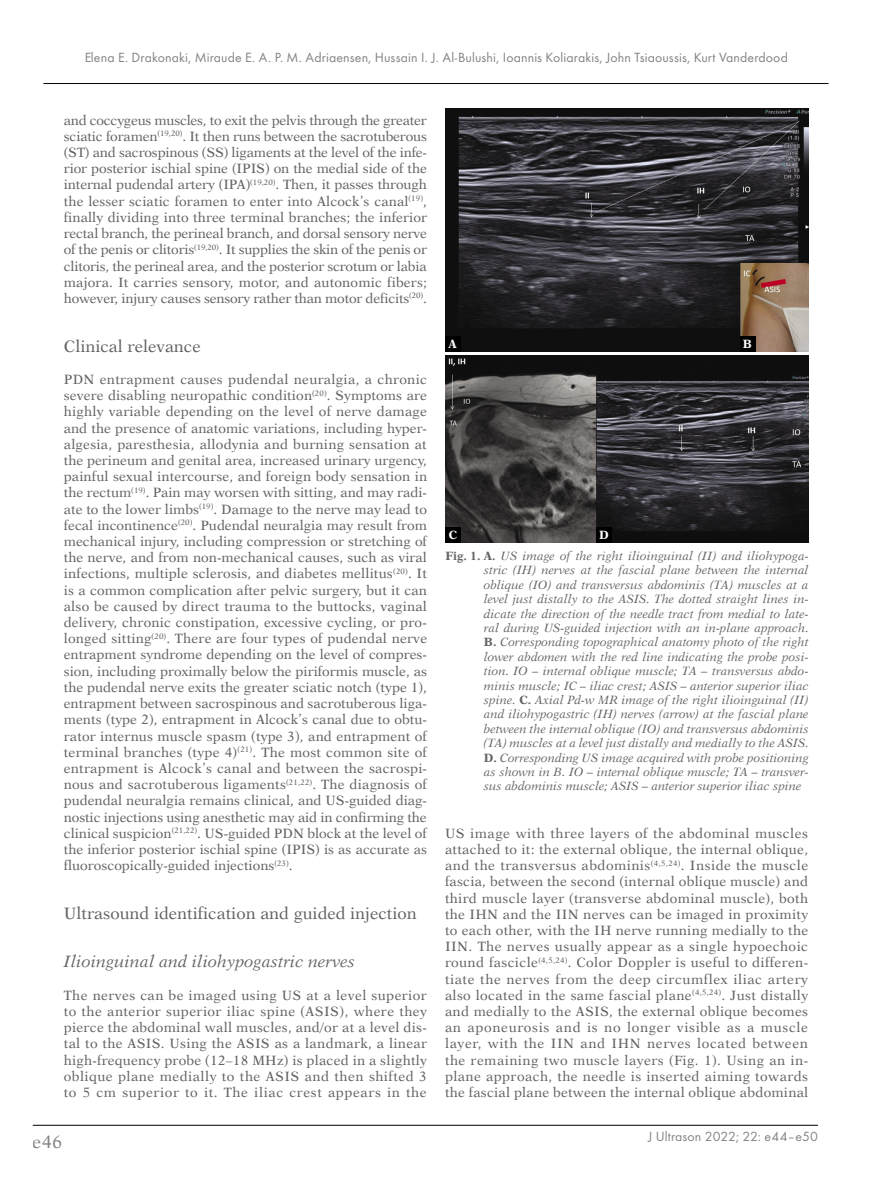
<style>
.page{position:relative;width:872px;height:1191px;background:#fff}
.page>*{position:absolute;margin:0;border:0;box-sizing:border-box;transform-origin:0 0}
.t1{font:18px "Dutch 823 EU Normal";color:#636363}
._2st_Srodtytul_PL_An{font:16.5px "Dutch 823 EU Normal";color:#636363}
._3st_Srodtytul_PL_An{font:16.5px "Dutch 823 EU Italic";color:#636363}
.t2{font:13.8px "Futura TCE";letter-spacing:.01em;color:#636363}
.BANG_-_Body_Ang{font:13.5px/16.2px "Dutch 823 EU Normal";letter-spacing:.01em;color:#636363;text-align:justify}
.Normalny{font:12px/14.4px "Dutch 823 EU Italic";color:#636363;text-align:justify}
.Normalny-2{font:12px "Dutch 823 EU Bold";color:#fff}
.s1{font-family:"Dutch 823 EU Bold"}
</style>
<div class="page">
<hr style="left:33px;top:1125px;width:785px;height:1px;background:#000">
<hr style="left:43px;top:83px;width:785px;height:1px;background:#000">
<img style="left:445px;top:108px;width:363px;height:243px">
<img style="left:445px;top:355px;width:363px;height:187px">
<div style="left:445px;top:336px;width:15px;height:15px;background:#000"></div>
<div style="left:445px;top:527px;width:16px;height:15px;background:#000"></div>
<div style="left:596px;top:527px;width:16px;height:15px;background:#000"></div>
<div style="left:740px;top:336px;width:15px;height:15px;background:#000"></div>
<p class="t2" style="left:84px;top:49px;width:705px">Elena E. Drakonaki, Miraude E. A. P. M. Adriaensen, Hussain I. J. Al-Bulushi, Ioannis Koliarakis, John Tsiaoussis, Kurt Vanderdood</p>
<p class="BANG_-_Body_Ang" style="left:64px;top:112px;width:365px">and coccygeus muscles, to exit the pelvis through the greater sciatic foramen<sup>(19,20)</sup>. It then runs between the sacrotuberous (ST) and sacrospinous (SS) ligaments at the level of the infe&shy;rior posterior ischial spine (IPIS) on the medial side of the internal pudendal artery (IPA)<sup>(19,20)</sup>. Then, it passes through the lesser sciatic foramen to enter into Alcock’s canal<sup>(19)</sup>, finally dividing into three terminal branches; the inferior rectal branch, the perineal branch, and dorsal sensory nerve of the penis or clitoris<sup>(19,20)</sup>. It supplies the skin of the penis or clitoris, the perineal area, and the posterior scrotum or labia majora. It carries sensory, motor, and autonomic fibers; however, injury causes sensory rather than motor deficits<sup>(20)</sup>.</p>
<p class="_2st_Srodtytul_PL_An" style="left:64px;top:336px;width:138px">Clinical relevance</p>
<p class="BANG_-_Body_Ang" style="left:64px;top:371px;width:365px">PDN entrapment causes pudendal neuralgia, a chronic severe disabling neuropathic condition<sup>(20)</sup>. Symptoms are highly variable depending on the level of nerve damage and the presence of anatomic variations, including hyper&shy;algesia, paresthesia, allodynia and burning sensation at the perineum and genital area, increased urinary urgency, painful sexual intercourse, and foreign body sensation in the rectum<sup>(19)</sup>. Pain may worsen with sitting, and may radi&shy;ate to the lower limbs<sup>(19)</sup>. Damage to the nerve may lead to fecal incontinence<sup>(20)</sup>. Pudendal neuralgia may result from mechanical injury, including compression or stretching of the nerve, and from non-mechanical causes, such as viral infections, multiple sclerosis, and diabetes mellitus<sup>(20)</sup>. It is a common complication after pelvic surgery, but it can also be caused by direct trauma to the buttocks, vaginal delivery, chronic constipation, excessive cycling, or pro&shy;longed sitting<sup>(20)</sup>. There are four types of pudendal nerve entrapment syndrome depending on the level of compres&shy;sion, including proximally below the piriformis muscle, as the pudendal nerve exits the greater sciatic notch (type 1), entrapment between sacrospinous and sacrotuberous liga&shy;ments (type 2), entrapment in Alcock’s canal due to obtu&shy;rator internus muscle spasm (type 3), and entrapment of terminal branches (type 4)<sup>(21)</sup>. The most common site of entrapment is Alcock’s canal and between the sacrospi&shy;nous and sacrotuberous ligaments<sup>(21,22)</sup>. The diagnosis of pudendal neuralgia remains clinical, and US-guided diag&shy;nostic injections using anesthetic may aid in confirming the clinical suspicion<sup>(21,22)</sup>. US-guided PDN block at the level of the inferior posterior ischial spine (IPIS) is as accurate as fluoroscopically-guided injections<sup>(23)</sup>.</p>
<p class="_2st_Srodtytul_PL_An" style="left:64px;top:903px;width:354px">Ultrasound identification and guided injection</p>
<p class="_3st_Srodtytul_PL_An" style="left:64px;top:951px;width:293px">Ilioinguinal and iliohypogastric nerves</p>
<p class="BANG_-_Body_Ang" style="left:64px;top:987px;width:365px">The nerves can be imaged using US at a level superior to the anterior superior iliac spine (ASIS), where they pierce the abdominal wall muscles, and/or at a level dis&shy;tal to the ASIS. Using the ASIS as a landmark, a linear high-frequency probe (12–18 MHz) is placed in a slightly oblique plane medially to the ASIS and then shifted 3 to 5 cm superior to it. The iliac crest appears in the</p>
<p class="Normalny-2" style="left:448px;top:336px;width:10px">A</p>
<p class="Normalny-2" style="left:449px;top:527px;width:10px">C</p>
<p class="Normalny-2" style="left:599px;top:527px;width:11px">D</p>
<p class="Normalny-2" style="left:743px;top:336px;width:11px">B</p>
<p class="Normalny" style="left:484px;top:548px;width:326px;text-indent:-38px"><span class="s1">Fig. 1. A.</span> US image of the right ilioinguinal (II) and iliohypoga&shy;stric (IH) nerves at the fascial plane between the internal oblique (IO) and transversus abdominis (TA) muscles at a level just distally to the ASIS. The dotted straight lines in&shy;dicate the direction of the needle tract from medial to late&shy;ral during US-guided injection with an in-plane approach.<br><span class="s1">B.</span> Corresponding topographical anatomy photo of the right lower abdomen with the red line indicating the probe posi&shy;tion. IO – internal oblique muscle; TA – transversus abdo&shy;minis muscle; IC – iliac crest; ASIS – anterior superior iliac spine. <span class="s1">C.</span> Axial Pd-w MR image of the right ilioinguinal (II) and iliohypogastric (IH) nerves (arrow) at the fascial plane between the internal oblique (IO) and transversus abdominis (TA) muscles at a level just distally and medially to the ASIS.<br><span class="s1">D.</span> Corresponding US image acquired with probe positioning as shown in B. IO – internal oblique muscle; TA – transver&shy;sus abdominis muscle; ASIS – anterior superior iliac spine</p>
<p class="BANG_-_Body_Ang" style="left:445px;top:825px;width:365px">US image with three layers of the abdominal muscles attached to it: the external oblique, the internal oblique, and the transversus abdominis<sup>(4,5,24)</sup>. Inside the muscle fascia, between the second (internal oblique muscle) and third muscle layer (transverse abdominal muscle), both the IHN and the IIN nerves can be imaged in proximity to each other, with the IH nerve running medially to the IIN. The nerves usually appear as a single hypoechoic round fascicle<sup>(4,5,24)</sup>. Color Doppler is useful to differen&shy;tiate the nerves from the deep circumflex iliac artery also located in the same fascial plane<sup>(4,5,24)</sup>. Just distally and medially to the ASIS, the external oblique becomes an aponeurosis and is no longer visible as a muscle layer, with the IIN and IHN nerves located between the remaining two muscle layers (Fig. 1). Using an in&shy;plane approach, the needle is inserted aiming towards the fascial plane between the internal oblique abdominal</p>
<h1 class="t1" style="left:33px;top:1131px;width:31px">e46</h1>
<p class="t2" style="left:648px;top:1128px;width:171px">J Ultrason 2022; 22: e44–e50</p>
</div>
